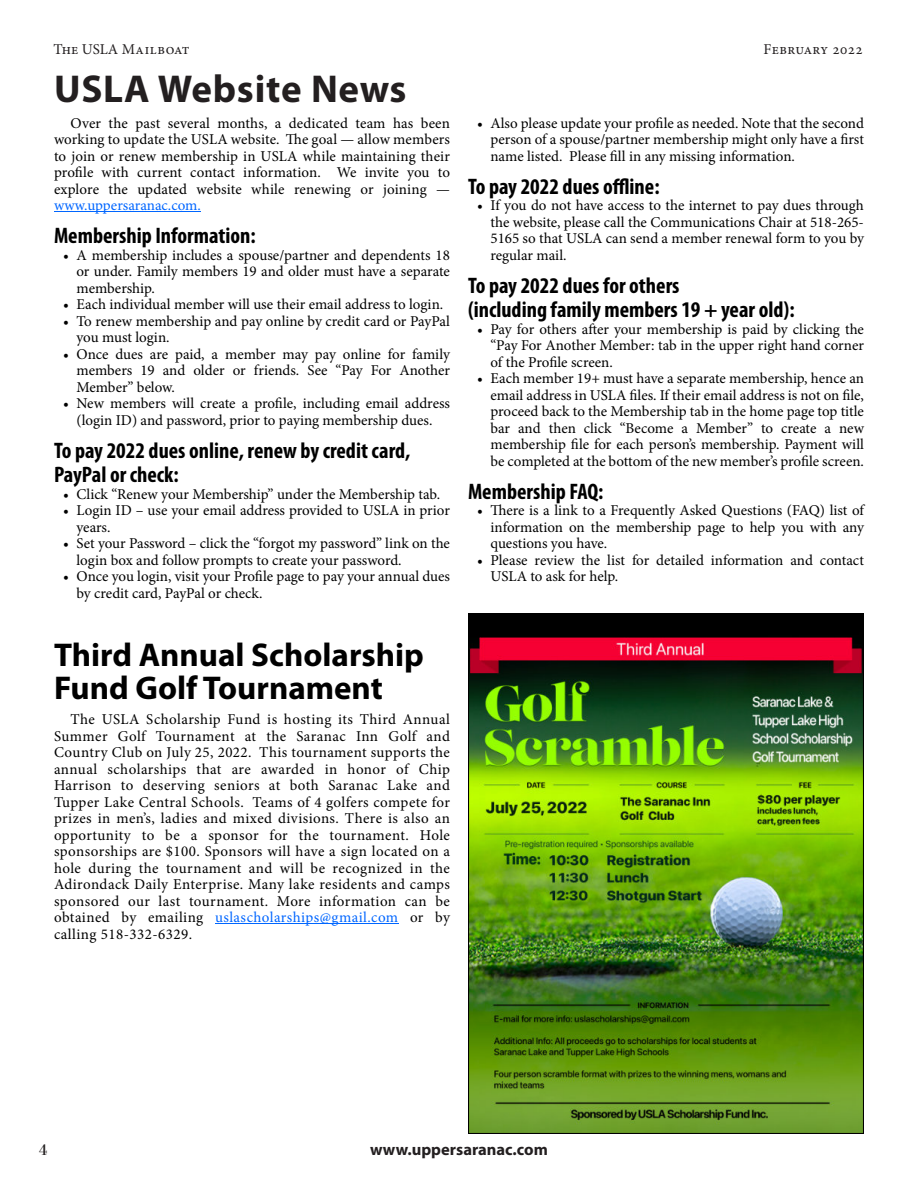
<style>
.page{position:relative;width:918px;height:1188px;background:#fff}
.page>*{position:absolute;margin:0;border:0;box-sizing:border-box;transform-origin:0 0}
.t1{font:700 39px "Myriad Pro";letter-spacing:.02em;color:#231f20}
.t2{font:700 33px/33px "Myriad Pro";color:#000}
.t3{font:700 condensed 22.5px/24.8px "Myriad Pro";color:#000}
.t4{font:700 16.5px "Myriad Pro";color:#231f20}
.t5{font:16.5px "Bodoni";color:#231f20}
.t6{font:15px/16.5px "Minion Pro";color:#000;text-align:justify}
.t7{font:15px "Minion Pro";color:#06f}
.t8{font:15px "Minion Pro";letter-spacing:.005em;color:#231f20}
.t9{font:15px "Minion Pro";letter-spacing:.025em;color:#231f20}
.s1{color:#06f}
</style>
<div class="page">
<hr style="left:54px;top:211px;width:147px;height:1px;background:#06f">
<img style="left:468px;top:614px;width:396px;height:520px">
<hr style="left:215px;top:923px;width:184px;height:1px;background:#06f">
<p class="t8" style="left:53px;top:43px;width:137px">The USLA Mailboat</p>
<p class="t9" style="left:764px;top:43px;width:101px">February 2022</p>
<h1 class="t1" style="left:54px;top:73px;width:354px">USLA Website News</h1>
<p class="t6" style="left:54px;top:116px;width:398px;text-indent:16px">Over the past several months, a dedicated team has been working to update the USLA website. The goal — allow members to join or renew membership in USLA while maintaining their profile with current contact information. We invite you to explore the updated website while renewing or joining —</p>
<p class="t7" style="left:54px;top:199px;width:148px">www.uppersaranac.com.</p>
<h3 class="t3" style="left:54px;top:225px;width:203px">Membership Information:</h3>
<p class="t6" style="left:76px;top:248px;width:375px;text-indent:-14px">• A membership includes a spouse/partner and dependents 18 or under. Family members 19 and older must have a separate membership.</p>
<p class="t6" style="left:63px;top:298px;width:382px">• Each individual member will use their email address to login.</p>
<p class="t6" style="left:76px;top:314px;width:375px;text-indent:-14px">• To renew membership and pay online by credit card or PayPal you must login.</p>
<p class="t6" style="left:76px;top:347px;width:375px;text-indent:-14px">• Once dues are paid, a member may pay online for family members 19 and older or friends. See “Pay For Another Member” below.</p>
<p class="t6" style="left:63px;top:397px;width:389px;text-align:center">• New members will create a profile, including email address (login ID) and password, prior to paying membership dues.</p>
<h3 class="t3" style="left:54px;top:440px;width:358px">To pay 2022 dues online, renew by credit card,<br>PayPal or check:</h3>
<p class="t6" style="left:63px;top:487px;width:379px">• Click “Renew your Membership” under the Membership tab.</p>
<p class="t6" style="left:76px;top:504px;width:375px;text-indent:-14px">• Login ID – use your email address provided to USLA in prior years.</p>
<p class="t6" style="left:76px;top:537px;width:375px;text-indent:-14px">• Set your Password – click the “forgot my password” link on the login box and follow prompts to create your password.</p>
<p class="t6" style="left:76px;top:570px;width:375px;text-indent:-14px">• Once you login, visit your Profile page to pay your annual dues by credit card, PayPal or check.</p>
<h2 class="t2" style="left:54px;top:642px;width:371px">Third Annual Scholarship<br>Fund Golf Tournament</h2>
<p class="t6" style="left:54px;top:713px;width:398px;text-indent:16px">The USLA Scholarship Fund is hosting its Third Annual Summer Golf Tournament at the Saranac Inn Golf and Country Club on July 25, 2022. This tournament supports the annual scholarships that are awarded in honor of Chip Harrison to deserving seniors at both Saranac Lake and Tupper Lake Central Schools. Teams of 4 golfers compete for prizes in men’s, ladies and mixed divisions. There is also an opportunity to be a sponsor for the tournament. Hole sponsorships are $100. Sponsors will have a sign located on a hole during the tournament and will be recognized in the Adirondack Daily Enterprise. Many lake residents and camps sponsored our last tournament. More information can be obtained by emailing <span class="s1">uslascholarships@gmail.com</span> or by calling 518-332-6329.</p>
<p class="t6" style="left:490px;top:116px;width:375px;text-indent:-14px">• Also please update your profile as needed. Note that the second person of a spouse/partner membership might only have a first name listed. Please fill in any missing information.</p>
<h3 class="t3" style="left:468px;top:176px;width:193px">To pay 2022 dues offline:</h3>
<p class="t6" style="left:490px;top:199px;width:375px;text-indent:-14px">• If you do not have access to the internet to pay dues through the website, please call the Communications Chair at 518-265- 5165 so that USLA can send a member renewal form to you by regular mail.</p>
<h3 class="t3" style="left:468px;top:275px;width:328px">To pay 2022 dues for others<br>(including family members 19 + year old):</h3>
<p class="t6" style="left:490px;top:322px;width:375px;text-indent:-14px">• Pay for others after your membership is paid by clicking the “Pay For Another Member: tab in the upper right hand corner of the Profile screen.</p>
<p class="t6" style="left:490px;top:372px;width:375px;text-indent:-14px">• Each member 19+ must have a separate membership, hence an email address in USLA files. If their email address is not on file, proceed back to the Membership tab in the home page top title bar and then click “Become a Member” to create a new membership file for each person’s membership. Payment will be completed at the bottom of the new member’s profile screen.</p>
<h3 class="t3" style="left:468px;top:481px;width:137px">Membership FAQ:</h3>
<p class="t6" style="left:490px;top:504px;width:375px;text-indent:-14px">• There is a link to a Frequently Asked Questions (FAQ) list of information on the membership page to help you with any questions you have.</p>
<p class="t6" style="left:490px;top:553px;width:375px;text-indent:-14px">• Please review the list for detailed information and contact<br>USLA to ask for help.</p>
<p class="t5" style="left:39px;top:1143px;width:10px">4</p>
<p class="t4" style="left:370px;top:1143px;width:179px">www.uppersaranac.com</p>
</div>
